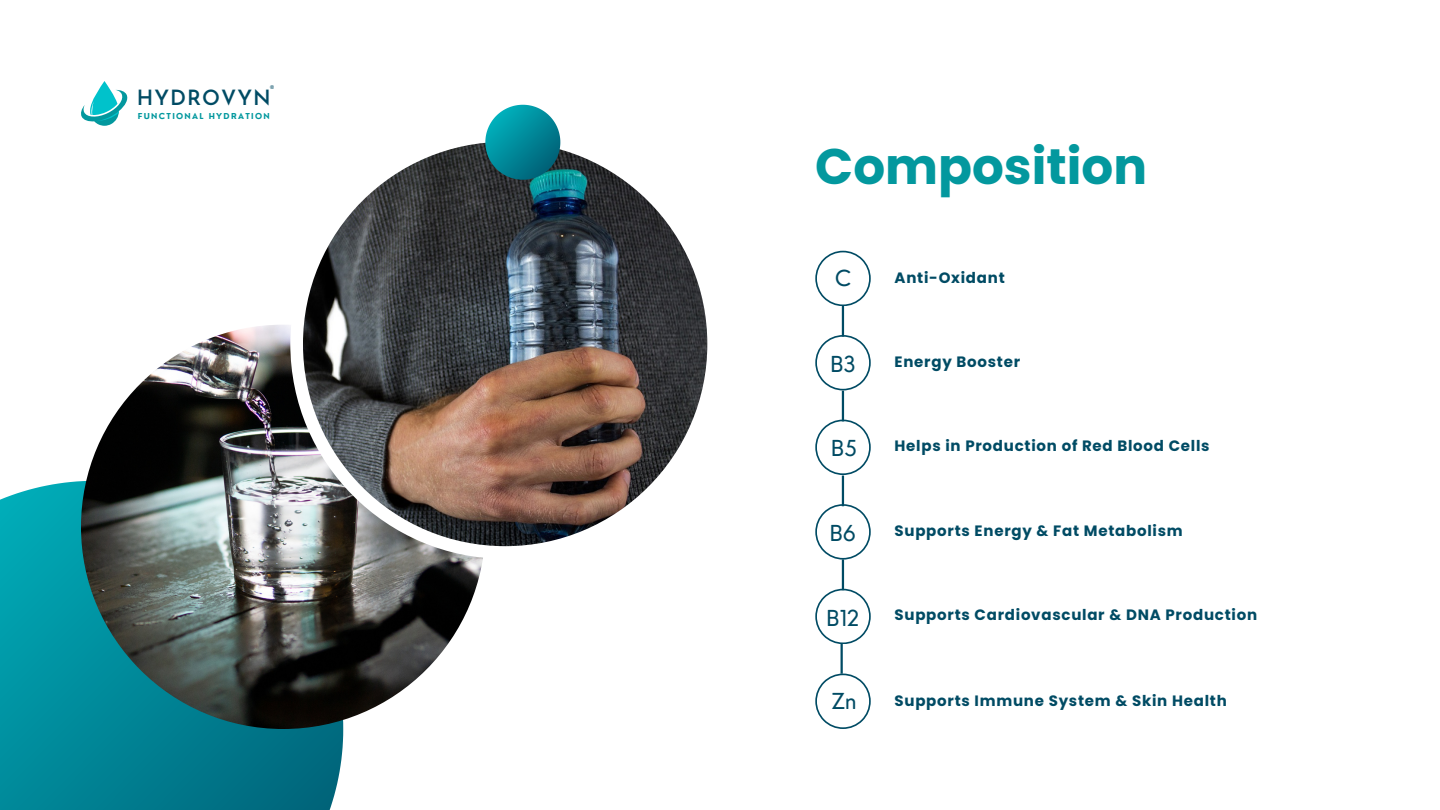
<style>
.page{position:relative;width:1440px;height:810px;background:#fff}
.page>*{position:absolute;margin:0;border:0;box-sizing:border-box;transform-origin:0 0}
.t1{font:700 50px "Poppins";color:#03989e}
.t2{font:21.5px "Nourd";color:#004b64}
.t3{font:600 20.9px "Josefin Sans";letter-spacing:.05em;color:#004b64}
.t4{font:700 15px "Poppins";letter-spacing:.05em;color:#004b64}
.t5{font:8.9px "Nourd";color:#004b64}
.t6{font:700 8px "Nourd";letter-spacing:.165em;color:#03989e}
</style>
<div class="page">
<svg style="left:0;top:481px;width:343px;height:329px;background:#048a9a"></svg>
<img style="left:81px;top:325px;width:404px;height:404px;border-radius:50%">
<div style="left:290px;top:129px;width:430px;height:430px;background:#fff;border-radius:50%"></div>
<img style="left:303px;top:142px;width:404px;height:404px;border-radius:50%">
<svg style="left:485px;top:105px;width:75px;height:75px;background:#1e8e9b"></svg>
<svg style="left:815px;top:251px;width:56px;height:55px"></svg>
<svg style="left:815px;top:335px;width:56px;height:55px"></svg>
<svg style="left:815px;top:420px;width:56px;height:55px"></svg>
<svg style="left:815px;top:504px;width:56px;height:56px"></svg>
<svg style="left:815px;top:589px;width:56px;height:55px"></svg>
<svg style="left:815px;top:674px;width:56px;height:55px"></svg>
<hr style="left:842px;top:306px;width:2px;height:31px;background:#004b64">
<hr style="left:842px;top:391px;width:2px;height:30px;background:#004b64">
<hr style="left:842px;top:476px;width:2px;height:30px;background:#004b64">
<hr style="left:842px;top:559px;width:2px;height:31px;background:#004b64">
<hr style="left:841px;top:643px;width:2px;height:31px;background:#004b64">
<svg style="left:81px;top:81px;width:46px;height:45px"></svg>
<p class="t5" style="left:270px;top:83px;width:6px">®</p>
<h3 class="t3" style="left:137px;top:89px;width:136px">HYDROVYN</h3>
<p class="t6" style="left:138px;top:111px;width:133px">FUNCTIONAL HYDRATION</p>
<h1 class="t1" style="left:815px;top:132px;width:333px">Composition</h1>
<h2 class="t2" style="left:835px;top:264px;width:17px">C</h2>
<p class="t4" style="left:895px;top:267px;width:112px">Anti-Oxidant</p>
<h2 class="t2" style="left:830px;top:350px;width:27px">B3</h2>
<p class="t4" style="left:895px;top:351px;width:127px">Energy Booster</p>
<h2 class="t2" style="left:831px;top:434px;width:27px">B5</h2>
<p class="t4" style="left:895px;top:436px;width:317px">Helps in Production of Red Blood Cells</p>
<h2 class="t2" style="left:830px;top:519px;width:28px">B6</h2>
<p class="t4" style="left:895px;top:521px;width:290px">Supports Energy &amp; Fat Metabolism</p>
<h2 class="t2" style="left:827px;top:604px;width:34px">B12</h2>
<p class="t4" style="left:895px;top:604px;width:364px">Supports Cardiovascular &amp; DNA Production</p>
<h2 class="t2" style="left:832px;top:688px;width:26px">Zn</h2>
<p class="t4" style="left:895px;top:690px;width:334px">Supports Immune System &amp; Skin Health</p>
</div>
